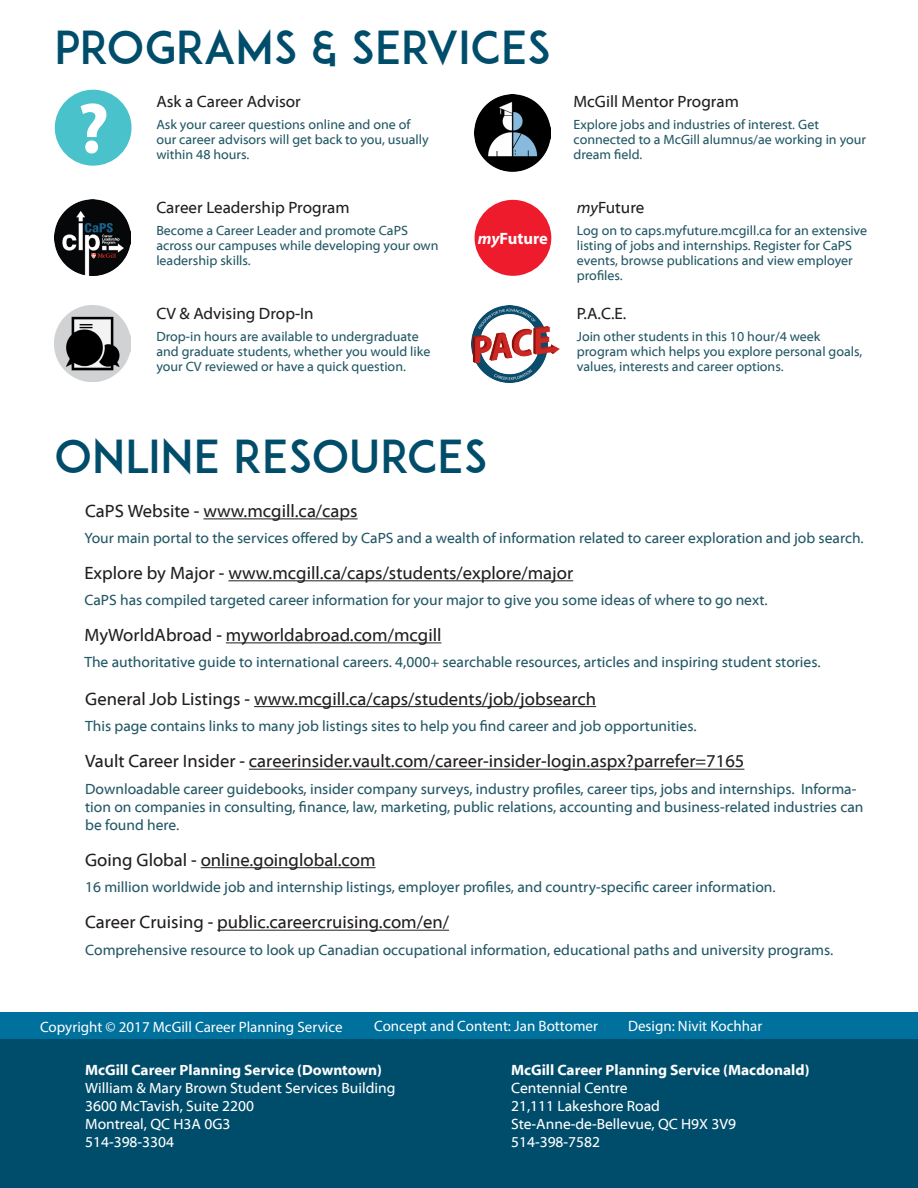
<style>
.page{position:relative;width:918px;height:1188px;background:#fff}
.page>*{position:absolute;margin:0;border:0;box-sizing:border-box;transform-origin:0 0}
.t1{font:700 72px "Myriad Pro";color:#fff}
.t2{font:45px "ADAM.CGPRO";color:#004d6b}
.t3{font:18px "Myriad Web Pro";color:#231f20}
.t4{font:16.5px "Myriad Web Pro";color:#231f20}
.t5{font:700 16.5px "Myriad Pro";color:#fff}
.t6{font:15px/18px "Myriad Web Pro";color:#235865}
.t7{font:15px/18px "Myriad Web Pro";color:#fff}
.t8{font:15px "Myriad Pro";color:#fff}
.t9{font:13.5px/15px "Myriad Web Pro";color:#235865}
.s1{font-style:italic}
.s2{font-weight:700}
</style>
<div class="page">
<div style="left:55px;top:90px;width:77px;height:76px;background:#4ac2cb;border-radius:50%"></div>
<div style="left:0;top:1012px;width:918px;height:28px;background:#00719d"></div>
<img style="left:55px;top:200px;width:76px;height:76px">
<hr style="left:203px;top:518px;width:155px;height:1px;background:#231f20">
<hr style="left:228px;top:580px;width:345px;height:1px;background:#231f20">
<hr style="left:226px;top:642px;width:215px;height:1px;background:#231f20">
<hr style="left:254px;top:706px;width:342px;height:1px;background:#231f20">
<hr style="left:249px;top:769px;width:495px;height:1px;background:#231f20">
<hr style="left:201px;top:867px;width:175px;height:1px;background:#231f20">
<hr style="left:217px;top:930px;width:232px;height:1px;background:#231f20">
<div style="left:475px;top:200px;width:76px;height:76px;background:#ee1b2d;border-radius:50%"></div>
<img style="left:475px;top:95px;width:76px;height:77px">
<img style="left:55px;top:306px;width:76px;height:76px">
<img style="left:471px;top:306px;width:88px;height:76px">
<div style="left:0;top:1040px;width:918px;height:148px;background:#004d6b"></div>
<p class="t2" style="left:55px;top:20px;width:498px">PROGRAMS &amp; SERVICES</p>
<p class="t1" style="left:77px;top:82px;width:34px">?</p>
<p class="t4" style="left:156px;top:93px;width:146px">Ask a Career Advisor</p>
<p class="t9" style="left:156px;top:117px;width:274px">Ask your career questions online and one of our career advisors will get back to you, usually within 48 hours.</p>
<p class="t4" style="left:156px;top:199px;width:195px">Career Leadership Program</p>
<p class="t9" style="left:156px;top:223px;width:284px">Become a Career Leader and promote CaPS across our campuses while developing your own leadership skills.</p>
<p class="t4" style="left:156px;top:305px;width:159px">CV &amp; Advising Drop-In</p>
<p class="t9" style="left:156px;top:329px;width:276px">Drop-in hours are available to undergraduate and graduate students, whether you would like your CV reviewed or have a quick question.</p>
<p class="t5" style="left:478px;top:228px;width:72px"><span class="s1">my</span>Future</p>
<p class="t4" style="left:573px;top:93px;width:167px">McGill Mentor Program</p>
<p class="t9" style="left:573px;top:117px;width:294px">Explore jobs and industries of interest. Get connected to a McGill alumnus/ae working in your dream field.</p>
<p class="t4" style="left:577px;top:199px;width:69px"><span class="s1">my</span>Future</p>
<p class="t9" style="left:577px;top:223px;width:292px">Log on to caps.myfuture.mcgill.ca for an extensive listing of jobs and internships. Register for CaPS events, browse publications and view employer profiles.</p>
<p class="t4" style="left:577px;top:305px;width:51px">P.A.C.E.</p>
<p class="t9" style="left:577px;top:329px;width:287px">Join other students in this 10 hour/4 week program which helps you explore personal goals, values, interests and career options.</p>
<p class="t2" style="left:54px;top:429px;width:435px">ONLINE RESOURCES</p>
<p class="t3" style="left:85px;top:501px;width:274px">CaPS Website - www.mcgill.ca/caps</p>
<p class="t6" style="left:84px;top:529px;width:781px">Your main portal to the services offered by CaPS and a wealth of information related to career exploration and job search.</p>
<p class="t3" style="left:84px;top:563px;width:490px">Explore by Major - www.mcgill.ca/caps/students/explore/major</p>
<p class="t6" style="left:84px;top:591px;width:685px">CaPS has compiled targeted career information for your major to give you some ideas of where to go next.</p>
<p class="t3" style="left:84px;top:625px;width:359px">MyWorldAbroad - myworldabroad.com/mcgill</p>
<p class="t6" style="left:84px;top:653px;width:738px">The authoritative guide to international careers. 4,000+ searchable resources, articles and inspiring student stories.</p>
<p class="t3" style="left:85px;top:689px;width:513px">General Job Listings - www.mcgill.ca/caps/students/job/jobsearch</p>
<p class="t6" style="left:85px;top:717px;width:613px">This page contains links to many job listings sites to help you find career and job opportunities.</p>
<p class="t3" style="left:85px;top:752px;width:661px">Vault Career Insider - careerinsider.vault.com/career-insider-login.aspx?parrefer=7165</p>
<p class="t6" style="left:85px;top:780px;width:780px">Downloadable career guidebooks, insider company surveys, industry profiles, career tips, jobs and internships. Informa&shy;tion on companies in consulting, finance, law, marketing, public relations, accounting and business-related industries can be found here.</p>
<p class="t3" style="left:85px;top:850px;width:292px">Going Global - online.goinglobal.com</p>
<p class="t6" style="left:85px;top:879px;width:692px">16 million worldwide job and internship listings, employer profiles, and country-specific career information.</p>
<p class="t3" style="left:85px;top:913px;width:365px">Career Cruising - public.careercruising.com/en/</p>
<p class="t6" style="left:85px;top:941px;width:750px">Comprehensive resource to look up Canadian occupational information, educational paths and university programs.</p>
<p class="t8" style="left:40px;top:1017px;width:304px">Copyright © 2017 McGill Career Planning Service</p>
<p class="t8" style="left:374px;top:1017px;width:225px">Concept and Content: Jan Bottomer</p>
<p class="t8" style="left:628px;top:1017px;width:136px">Design: Nivit Kochhar</p>
<p class="t7" style="left:85px;top:1061px;width:312px"><span class="s2">McGill Career Planning Service (Downtown)<br></span>William &amp; Mary Brown Student Services Building<br>3600 McTavish, Suite 2200<br>Montreal, QC H3A 0G3<br>514-398-3304</p>
<p class="t7" style="left:511px;top:1061px;width:300px"><span class="s2">McGill Career Planning Service (Macdonald)<br></span>Centennial Centre<br>21,111 Lakeshore Road<br>Ste-Anne-de-Bellevue, QC H9X 3V9<br>514-398-7582</p>
</div>
